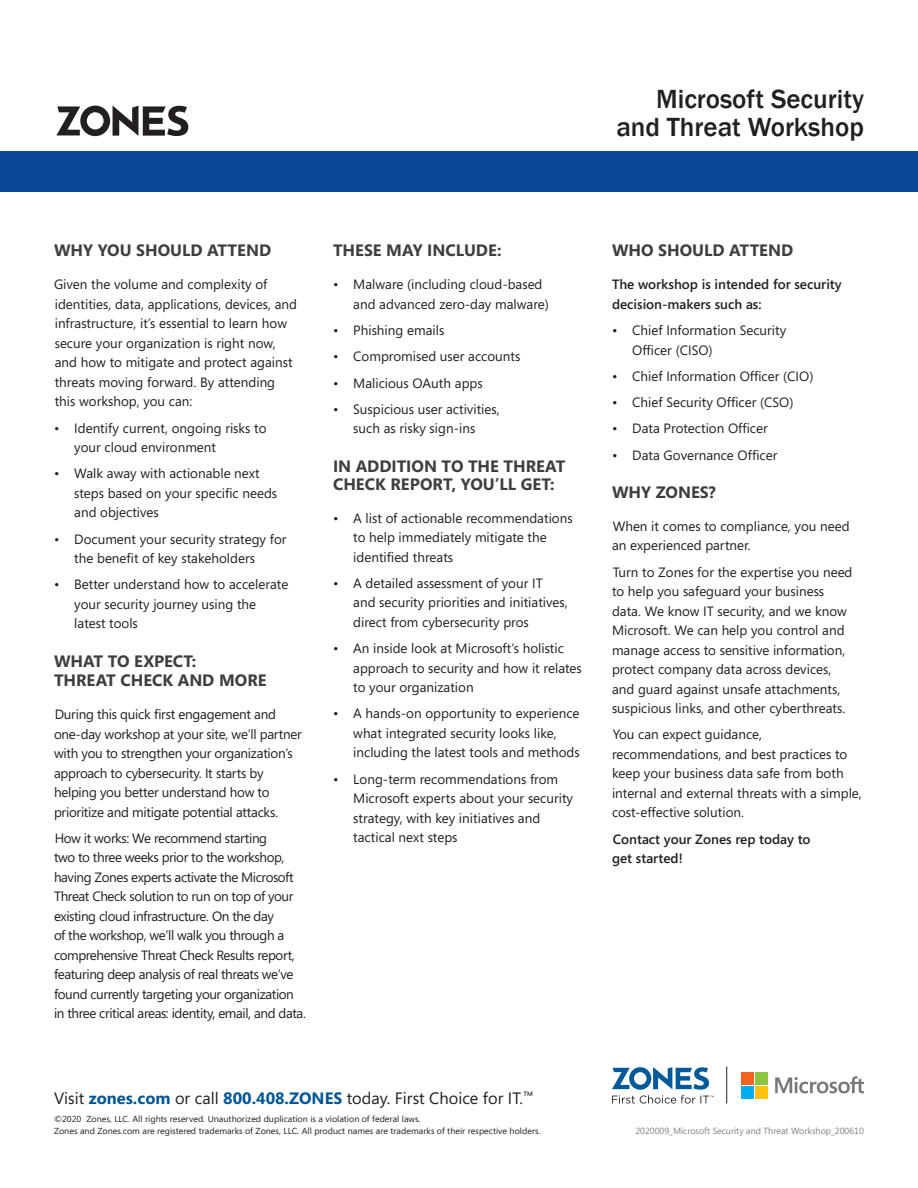
<style>
.page{position:relative;width:918px;height:1188px;background:#fff}
.page>*{position:absolute;margin:0;border:0;box-sizing:border-box;transform-origin:0 0}
.CS17_Title{font:500 27px/28.5px "Franklin Gothic";color:#231f20;text-align:right}
.Bold_Copy{font:700 16.5px/19.5px "Segoe";color:#3e3e3f}
.Phone___URL{font:16.5px "Segoe";color:#231f20}
.Body_copy{font:13.5px/19.5px "Segoe";color:#231f20}
.Body_copy-2{font:13.5px/19.5px "Segoe";letter-spacing:-.03em;color:#231f20}
.Body_copy-3{font:13.5px/19.5px "Segoe";letter-spacing:-.02em;color:#231f20}
.Body_copy-4{font:600 13.5px/19.5px "Segoe";color:#231f20}
.Project_Number{font:9px "Segoe";color:#808285}
.T_C_Disclaimer{font:8.7px/12px "Segoe";color:#231f20}
.s1{font-weight:700;color:#005595}
</style>
<div class="page">
<div style="left:0;top:151px;width:918px;height:41px;background:#094899"></div>
<svg style="left:56px;top:106px;width:132px;height:30px"></svg>
<svg style="left:775px;top:1076px;width:89px;height:17px"></svg>
<div style="left:741px;top:1072px;width:13px;height:13px;background:#f36421"></div>
<div style="left:755px;top:1072px;width:12px;height:13px;background:#8bc63e"></div>
<div style="left:741px;top:1086px;width:13px;height:12px;background:#00aeef"></div>
<div style="left:755px;top:1086px;width:12px;height:12px;background:#fec210"></div>
<svg style="left:612px;top:1067px;width:102px;height:37px"></svg>
<hr style="left:726px;top:1066px;width:1px;height:37px;background:#231f20">
<p class="CS17_Title" style="left:616px;top:85px;width:249px">Microsoft Security and Threat Workshop</p>
<p class="Bold_Copy" style="left:54px;top:240px;width:219px">WHY YOU SHOULD ATTEND</p>
<p class="Body_copy" style="left:54px;top:275px;width:245px">Given the volume and complexity of identities, data, applications, devices, and infrastructure, it’s essential to learn how secure your organization is right now, and how to mitigate and protect against threats moving forward. By attending this workshop, you can:</p>
<p class="Body_copy" style="left:74px;top:418px;width:194px;text-indent:-20px">• Identify current, ongoing risks to your cloud environment</p>
<p class="Body_copy" style="left:74px;top:464px;width:204px;text-indent:-20px">• Walk away with actionable next steps based on your specific needs and objectives</p>
<p class="Body_copy" style="left:74px;top:529px;width:214px;text-indent:-20px">• Document your security strategy for the benefit of key stakeholders</p>
<p class="Body_copy" style="left:74px;top:575px;width:216px;text-indent:-20px">• Better understand how to accelerate your security journey using the latest tools</p>
<p class="Bold_Copy" style="left:54px;top:651px;width:214px">WHAT TO EXPECT:<br>THREAT CHECK AND MORE</p>
<p class="Body_copy-3" style="left:54px;top:704px;width:249px">During this quick first engagement and one-day workshop at your site, we’ll partner with you to strengthen your organization’s approach to cybersecurity. It starts by helping you better understand how to prioritize and mitigate potential attacks.</p>
<p class="Body_copy-2" style="left:54px;top:828px;width:253px">How it works: We recommend starting<br>two to three weeks prior to the workshop, having Zones experts activate the Microsoft Threat Check solution to run on top of your existing cloud infrastructure. On the day<br>of the workshop, we’ll walk you through a comprehensive Threat Check Results report, featuring deep analysis of real threats we’ve found currently targeting your organization in three critical areas: identity, email, and data.</p>
<p class="Bold_Copy" style="left:333px;top:240px;width:170px">THESE MAY INCLUDE:</p>
<p class="Body_copy" style="left:353px;top:275px;width:197px;text-indent:-20px">• Malware (including cloud-based and advanced zero-day malware)</p>
<p class="Body_copy" style="left:333px;top:320px;width:113px">• Phishing emails</p>
<p class="Body_copy" style="left:333px;top:347px;width:189px">• Compromised user accounts</p>
<p class="Body_copy" style="left:333px;top:373px;width:151px">• Malicious OAuth apps</p>
<p class="Body_copy" style="left:333px;top:399px;width:168px;text-align:center">• Suspicious user activities, such as risky sign-ins</p>
<p class="Bold_Copy" style="left:333px;top:456px;width:234px;line-height:18px">IN ADDITION TO THE THREAT<br>CHECK REPORT, YOU’LL GET:</p>
<p class="Body_copy" style="left:353px;top:508px;width:221px;text-indent:-20px">• A list of actionable recommendations to help immediately mitigate the identified threats</p>
<p class="Body_copy" style="left:353px;top:573px;width:216px;text-indent:-20px">• A detailed assessment of your IT and security priorities and initiatives, direct from cybersecurity pros</p>
<p class="Body_copy" style="left:353px;top:638px;width:230px;text-indent:-20px">• An inside look at Microsoft’s holistic approach to security and how it relates to your organization</p>
<p class="Body_copy" style="left:353px;top:704px;width:228px;text-indent:-20px">• A hands-on opportunity to experience what integrated security looks like, including the latest tools and methods</p>
<p class="Body_copy" style="left:353px;top:769px;width:221px;text-indent:-20px">• Long-term recommendations from<br>Microsoft experts about your security strategy, with key initiatives and tactical next steps</p>
<p class="Phone___URL" style="left:54px;top:1086px;width:481px">Visit <span class="s1">zones.com</span> or call <span class="s1">800.408.ZONES</span> today. First Choice for IT.<sup>™</sup></p>
<p class="T_C_Disclaimer" style="left:54px;top:1112px;width:488px">©2020 Zones, LLC. All rights reserved. Unauthorized duplication is a violation of federal laws.<br>Zones and Zones.com are registered trademarks of Zones, LLC. All product names are trademarks of their respective holders.</p>
<p class="Bold_Copy" style="left:612px;top:240px;width:183px">WHO SHOULD ATTEND</p>
<p class="Body_copy-4" style="left:612px;top:275px;width:231px">The workshop is intended for security decision-makers such as:</p>
<p class="Body_copy" style="left:632px;top:320px;width:156px;text-indent:-20px">• Chief Information Security<br>Officer (CISO)</p>
<p class="Body_copy" style="left:612px;top:366px;width:203px">• Chief Information Officer (CIO)</p>
<p class="Body_copy" style="left:612px;top:392px;width:183px">• Chief Security Officer (CSO)</p>
<p class="Body_copy" style="left:612px;top:419px;width:157px">• Data Protection Officer</p>
<p class="Body_copy" style="left:612px;top:445px;width:167px">• Data Governance Officer</p>
<p class="Bold_Copy" style="left:612px;top:482px;width:105px">WHY ZONES?</p>
<p class="Body_copy" style="left:612px;top:516px;width:239px">When it comes to compliance, you need an experienced partner.</p>
<p class="Body_copy" style="left:612px;top:562px;width:242px">Turn to Zones for the expertise you need to help you safeguard your business data. We know IT security, and we know Microsoft. We can help you control and manage access to sensitive information, protect company data across devices, and guard against unsafe attachments, suspicious links, and other cyberthreats.</p>
<p class="Body_copy" style="left:612px;top:725px;width:251px">You can expect guidance, recommendations, and best practices to keep your business data safe from both internal and external threats with a simple, cost-effective solution.</p>
<p class="Body_copy-4" style="left:612px;top:829px;width:200px">Contact your Zones rep today to get started!</p>
<p class="Project_Number" style="left:635px;top:1125px;width:230px">2020009_Microsoft Security and Threat Workshop_200610</p>
</div>
